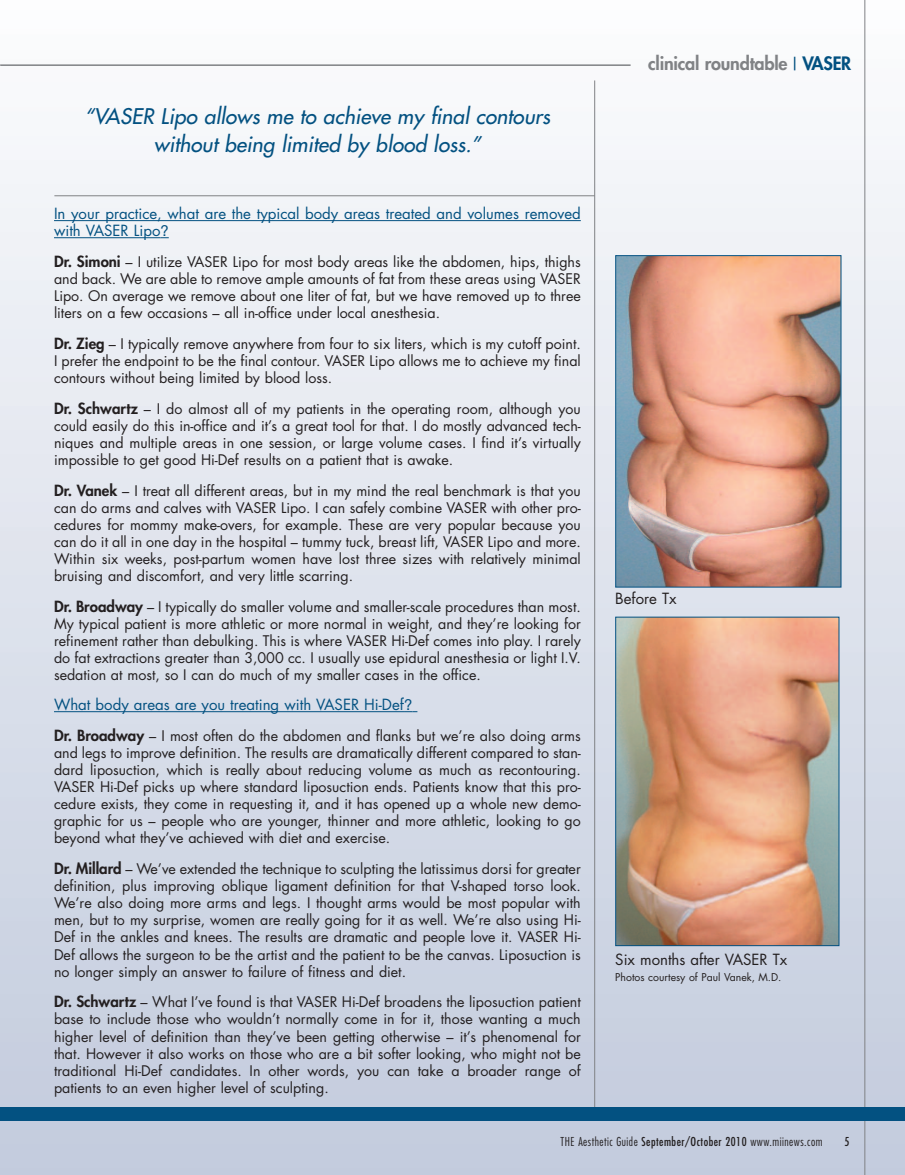
<style>
.page{position:relative;width:905px;height:1175px;background:#fff}
.page>*{position:absolute;margin:0;border:0;box-sizing:border-box;transform-origin:0 0}
.t1{font:italic 21px/28.5px "Futura";letter-spacing:.005em;color:#035181;text-align:center}
.t2{font:800 18px "Futura";letter-spacing:-.01em;color:#808285}
.t3{font:15px/17.1px "Futura";color:#035181}
.t4{font:15px "Futura";color:#231f20}
.t5{font:14.25px/17.1px "Futura";color:#231f20;text-align:justify}
.t6{font:300 condensed 12px "Futura";letter-spacing:.04em;color:#231f20}
.t7{font:condensed 12px "Futura";color:#231f20}
.t8{font:10.5px "Futura";color:#231f20}
.s1{font-family:"Helvetica Neue"}
.s2{font-weight:800;font-size:15px}
.s3{font-family:"Helvetica";font-weight:400;color:#035181}
.s4{color:#035181}
.s5{font-weight:400}
</style>
<div class="page">
<img style="left:0;top:0;width:904px;height:1174px">
<hr style="left:864px;top:0;width:1px;height:1174px;background:#808285">
<hr style="left:594px;top:80px;width:1px;height:1029px;background:#808285">
<hr style="left:0;top:64px;width:630px;height:2px;background:#808285">
<hr style="left:54px;top:195px;width:540px;height:1px;background:#808285">
<div style="left:0;top:1107px;width:904px;height:13px;background:#035181"></div>
<hr style="left:54px;top:220px;width:526px;height:1px;background:#035181">
<hr style="left:54px;top:237px;width:106px;height:1px;background:#035181">
<hr style="left:54px;top:711px;width:350px;height:1px;background:#035181">
<svg style="left:404px;top:711px;width:13px;height:1px"></svg>
<img style="left:617px;top:257px;width:222px;height:328px">
<div style="left:615px;top:255px;width:226px;height:332px;border:1px solid #035181"></div>
<img style="left:617px;top:618px;width:220px;height:326px">
<div style="left:615px;top:616px;width:224px;height:330px;border:1px solid #035181"></div>
<h1 class="t1" style="left:84px;top:103px;width:467px">“VASER Lipo allows me to achieve my final contours without being limited by blood loss.”</h1>
<p class="t3" style="left:54px;top:206px;width:528px">In your practice, what are the typical body areas treated and volumes removed with VASER Lipo<span class="s1">?</span></p>
<p class="t5" style="left:54px;top:254px;width:528px"><span class="s2">Dr. Simoni</span> – I utilize VASER Lipo for most body areas like the abdomen, hips, thighs and back. We are able to remove ample amounts of fat from these areas using VASER Lipo. On average we remove about one liter of fat, but we have removed up to three liters on a few occasions – all in-office under local anesthesia.</p>
<p class="t5" style="left:54px;top:336px;width:528px"><span class="s2">Dr. Zieg</span> – I typically remove anywhere from four to six liters, which is my cutoff point.<br>I prefer the endpoint to be the final contour. VASER Lipo allows me to achieve my final contours without being limited by blood loss.</p>
<p class="t5" style="left:54px;top:401px;width:528px"><span class="s2">Dr. Schwartz</span> – I do almost all of my patients in the operating room, although you could easily do this in-office and it’s a great tool for that. I do mostly advanced tech&shy;niques and multiple areas in one session, or large volume cases. I find it’s virtually impossible to get good Hi-Def results on a patient that is awake.</p>
<p class="t5" style="left:54px;top:483px;width:528px"><span class="s2">Dr. Vanek</span> – I treat all different areas, but in my mind the real benchmark is that you can do arms and calves with VASER Lipo. I can safely combine VASER with other pro&shy;cedures for mommy make-overs, for example. These are very popular because you can do it all in one day in the hospital – tummy tuck, breast lift, VASER Lipo and more.<br>Within six weeks, post-partum women have lost three sizes with relatively minimal bruising and discomfort, and very little scarring.</p>
<p class="t5" style="left:54px;top:599px;width:528px"><span class="s2">Dr. Broadway</span> – I typically do smaller volume and smaller-scale procedures than most.<br>My typical patient is more athletic or more normal in weight, and they’re looking for refinement rather than debulking. This is where VASER Hi-Def comes into play. I rarely do fat extractions greater than 3,000 cc. I usually use epidural anesthesia or light I.V. sedation at most, so I can do much of my smaller cases in the office.</p>
<p class="t3" style="left:54px;top:697px;width:360px">What body areas are you treating with VASER Hi-Def<span class="s1">?</span></p>
<p class="t5" style="left:54px;top:728px;width:528px"><span class="s2">Dr. Broadway</span> – I most often do the abdomen and flanks but we’re also doing arms and legs to improve definition. The results are dramatically different compared to stan&shy;dard liposuction, which is really about reducing volume as much as recontouring.<br>VASER Hi-Def picks up where standard liposuction ends. Patients know that this pro&shy;cedure exists, they come in requesting it, and it has opened up a whole new demo&shy;graphic for us – people who are younger, thinner and more athletic, looking to go beyond what they’ve achieved with diet and exercise.</p>
<p class="t5" style="left:54px;top:861px;width:528px"><span class="s2">Dr. Millard</span> – We’ve extended the technique to sculpting the latissimus dorsi for greater definition, plus improving oblique ligament definition for that V-shaped torso look.<br>We’re also doing more arms and legs. I thought arms would be most popular with men, but to my surprise, women are really going for it as well. We’re also using Hi-Def in the ankles and knees. The results are dramatic and people love it. VASER Hi-Def allows the surgeon to be the artist and the patient to be the canvas. Liposuction is no longer simply an answer to failure of fitness and diet.</p>
<p class="t5" style="left:54px;top:994px;width:528px"><span class="s2">Dr. Schwartz</span> – What I’ve found is that VASER Hi-Def broadens the liposuction patient base to include those who wouldn’t normally come in for it, those wanting a much higher level of definition than they’ve been getting otherwise – it’s phenomenal for that. However it also works on those who are a bit softer looking, who might not be traditional Hi-Def candidates. In other words, you can take a broader range of patients to an even higher level of sculpting.</p>
<p class="t2" style="left:648px;top:55px;width:204px">clinical roundtable <span class="s3">|</span> <span class="s4">VASER</span></p>
<p class="t4" style="left:615px;top:591px;width:63px">Before Tx</p>
<p class="t4" style="left:615px;top:952px;width:173px">Six months after VASER Tx</p>
<p class="t8" style="left:615px;top:972px;width:168px">Photos courtesy of Paul Vanek, M.D.</p>
<p class="t6" style="left:560px;top:1136px;width:263px">THE Aesthetic Guide <span class="s5">September/October 2010</span> www.miinews.com</p>
<p class="t7" style="left:844px;top:1135px;width:6px">5</p>
</div>
